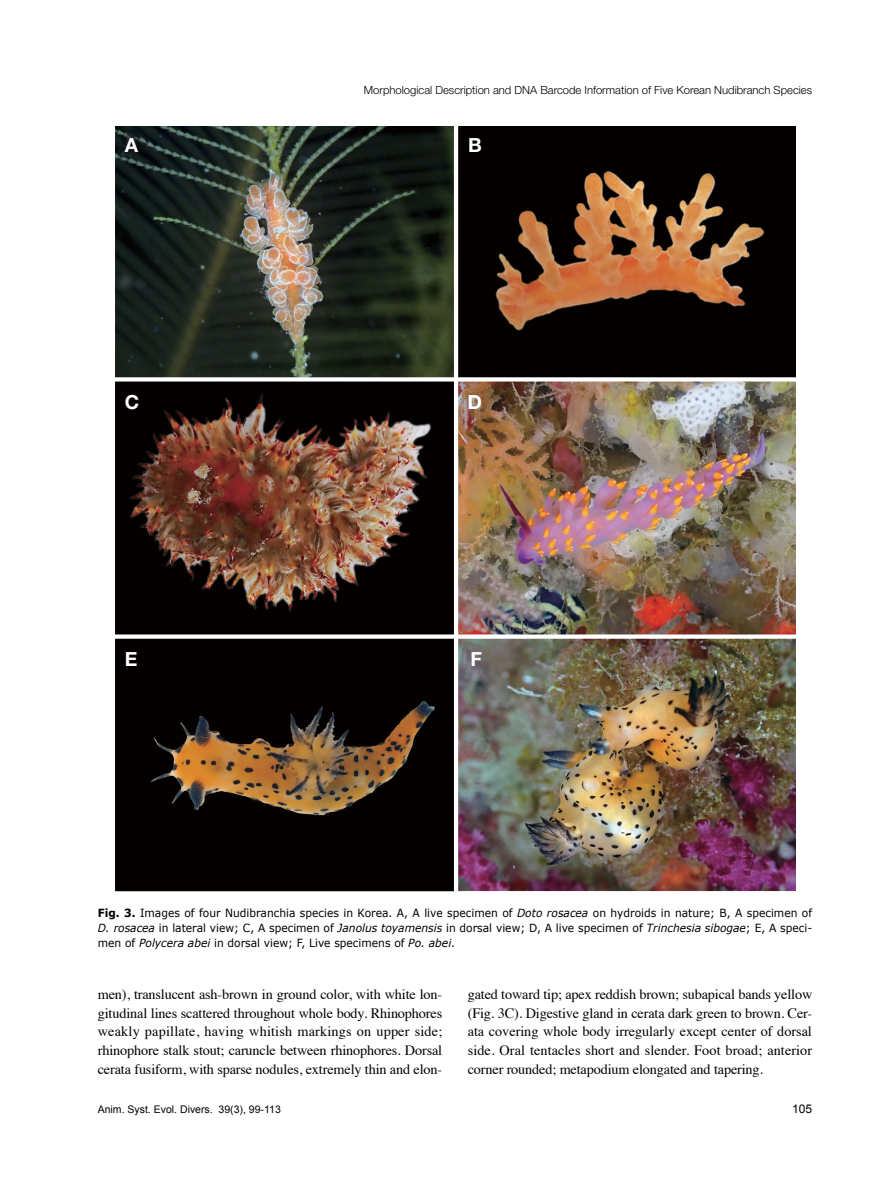
<style>
.page{position:relative;width:893px;height:1191px;background:#fff}
.page>*{position:absolute;margin:0;border:0;box-sizing:border-box;transform-origin:0 0}
.t1{font:700 19.5px "Helvetica Neue";color:#fff}
.t2{font:14.25px/18.8px "Times";letter-spacing:-.01em;color:#000;text-align:justify}
.t3{font:12px "Arial";color:#000}
.t4{font:11.25px/15px "Verdana";color:#000;text-align:justify;scale:.95 1}
.t5{font:300 11.25px "Helvetica Neue LT Std";color:#000}
.t6{font:10.5px "Arial";color:#000}
.s1{font-weight:700}
.s2{font-style:italic}
</style>
<div class="page">
<img style="left:115px;top:126px;width:680px;height:766px">
<hr style="left:454px;top:123px;width:4px;height:775px;background:#fff">
<svg style="left:115px;top:377px;width:681px;height:4px"></svg>
<div style="left:105px;top:634px;width:704px;height:5px;background:#fff"></div>
<p class="t5" style="left:364px;top:83px;width:450px">Morphological Description and DNA Barcode Information of Five Korean Nudibranch Species</p>
<h1 class="t1" style="left:125px;top:132px;width:15px">A</h1>
<h1 class="t1" style="left:468px;top:132px;width:15px">B</h1>
<h1 class="t1" style="left:125px;top:389px;width:16px">C</h1>
<h1 class="t1" style="left:468px;top:389px;width:16px">D</h1>
<h1 class="t1" style="left:125px;top:646px;width:14px">E</h1>
<h1 class="t1" style="left:470px;top:646px;width:13px">F</h1>
<p class="t4" style="left:98px;top:905px;width:753px"><span class="s1">Fig. 3.</span> Images of four Nudibranchia species in Korea. A, A live specimen of <span class="s2">Doto rosacea</span> on hydroids in nature; B, A specimen of <span class="s2">D. rosacea</span> in lateral view; C, A specimen of <span class="s2">Janolus toyamensis</span> in dorsal view; D, A live specimen of <span class="s2">Trinchesia sibogae</span>; E, A speci&shy;men of <span class="s2">Polycera abei</span> in dorsal view; F, Live specimens of <span class="s2">Po. abei</span>.</p>
<p class="t2" style="left:98px;top:983px;width:346px">men), translucent ash-brown in ground color, with white lon&shy;gitudinal lines scattered throughout whole body. Rhinophores weakly papillate, having whitish markings on upper side; rhinophore stalk stout; caruncle between rhinophores. Dorsal cerata fusiform, with sparse nodules, extremely thin and elon-</p>
<p class="t2" style="left:468px;top:983px;width:346px">gated toward tip; apex reddish brown; subapical bands yellow (Fig. 3C). Digestive gland in cerata dark green to brown. Cer&shy;ata covering whole body irregularly except center of dorsal side. Oral tentacles short and slender. Foot broad; anterior corner rounded; metapodium elongated and tapering.</p>
<p class="t6" style="left:98px;top:1102px;width:185px">Anim. Syst. Evol. Divers. 39(3), 99-113</p>
<p class="t3" style="left:792px;top:1100px;width:22px">105</p>
</div>
